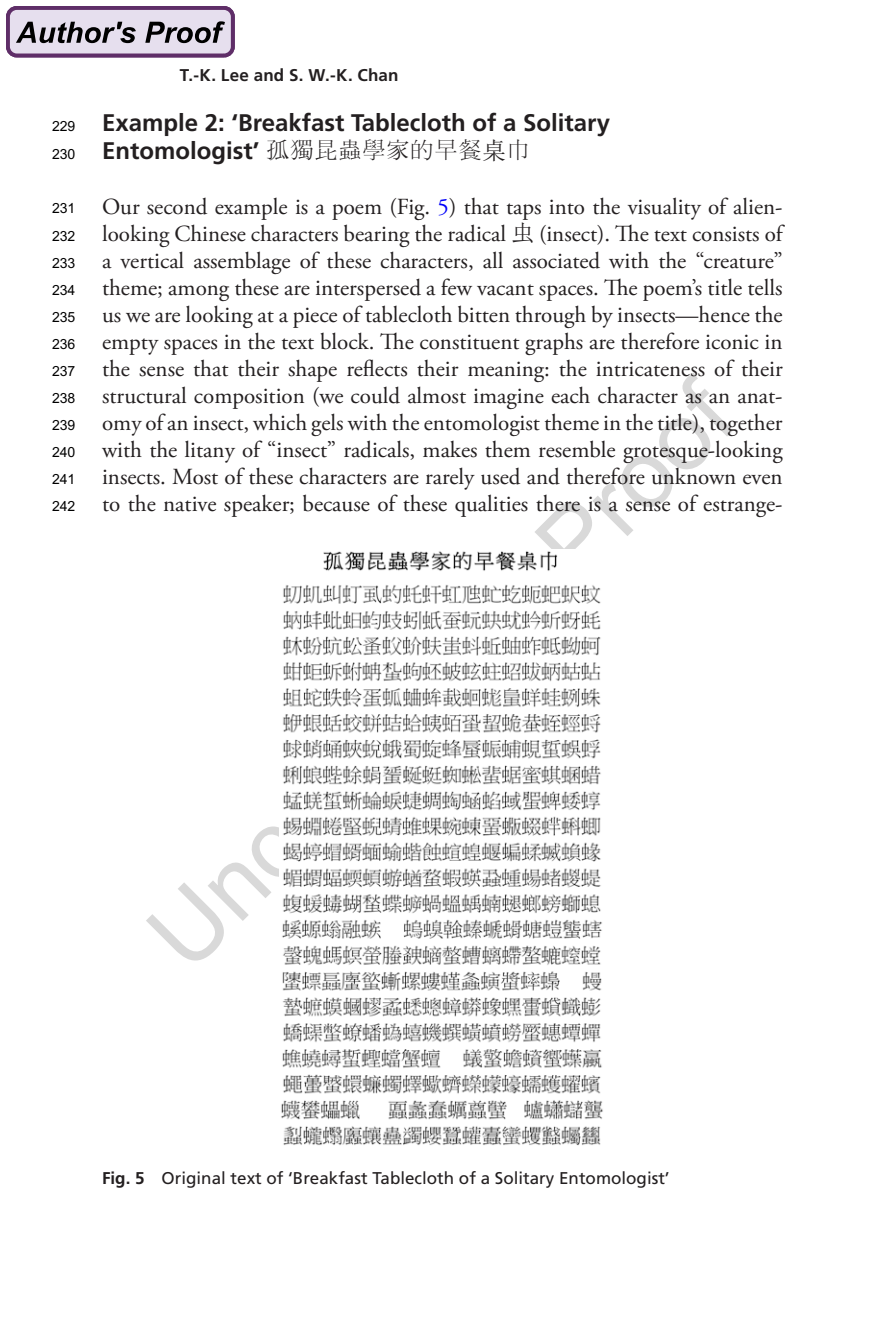
<style>
.page{position:relative;width:879px;height:1333px;background:#fff}
.page>*{position:absolute;margin:0;border:0;box-sizing:border-box;transform-origin:0 0}
.t1{font:700 24px/28px "Frutiger LT Pro";color:#231f20}
.t2{font:23px/27px "Adobe Garamond Pro";color:#231f20;text-align:justify}
.t3{font:17px "Frutiger LT Pro";color:#231f20}
.t4{font:700 17px "Frutiger LT Pro";letter-spacing:.01em;color:#231f20}
.t5{font:14px/27px "S Pi Arial";color:#000}
.s1{font-family:"Adobe Myungjo Std";font-weight:500}
.s2{font-family:"Sim Sun";font-weight:400}
.s3{color:#0000fa}
.s4{font-family:"Sim Sun"}
.s5{font-weight:700}
</style>
<div class="page">
<svg style="left:146px;top:372px;width:587px;height:589px"></svg>
<img style="left:280px;top:549px;width:325px;height:597px">
<div style="left:6px;top:6px;width:229px;height:51px;background:#e6dfee;border:4px solid #5f2e68;border-radius:9px"></div>
<svg style="left:16px;top:22px;width:120px;height:21px"></svg>
<svg style="left:145px;top:21px;width:80px;height:22px"></svg>
<p class="t5" style="left:52px;top:113px;width:25px;line-height:28px">229<br>230</p>
<p class="t5" style="left:52px;top:195px;width:25px;text-align:justify">231<br>232<br>233<br>234<br>235<br>236<br>237<br>238<br>239<br>240<br>241<br>242</p>
<p class="t4" style="left:180px;top:65px;width:220px">T.-K. Lee and S. W.-K. Chan</p>
<p class="t1" style="left:102px;top:109px;width:509px">Example 2: ‘Breakfast Tablecloth of a Solitary<br>Entomologist’ <span class="s1">孤獨昆蟲學家的早餐</span><span class="s2">桌</span><span class="s1">巾</span></p>
<p class="t2" style="left:102px;top:193px;width:682px">Our second example is a poem (Fig. <span class="s3">5</span>) that taps into the visuality of alien&shy;looking Chinese characters bearing the radical <span class="s4">虫</span> (insect). The text consists of a vertical assemblage of these characters, all associated with the “creature” theme; among these are interspersed a few vacant spaces. The poem’s title tells us we are looking at a piece of tablecloth bitten through by insects—hence the empty spaces in the text block. The constituent graphs are therefore iconic in the sense that their shape reflects their meaning: the intricateness of their structural composition (we could almost imagine each character as an anat&shy;omy of an insect, which gels with the entomologist theme in the title), together with the litany of “insect” radicals, makes them resemble grotesque-looking insects. Most of these characters are rarely used and therefore unknown even to the native speaker; because of these qualities there is a sense of estrange-</p>
<p class="t3" style="left:102px;top:1167px;width:569px"><span class="s5">Fig. 5</span> Original text of ‘Breakfast Tablecloth of a Solitary Entomologist’</p>
</div>
